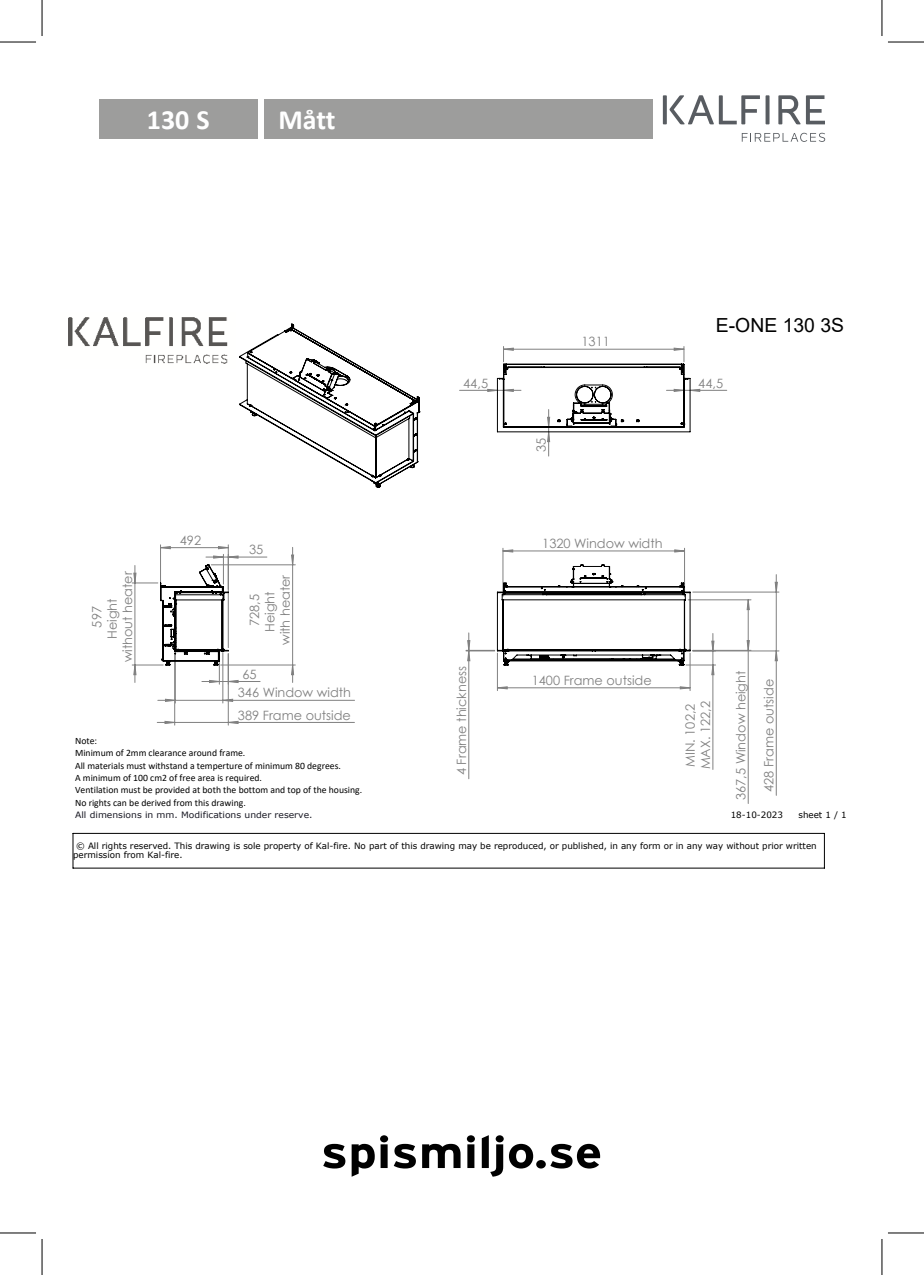
<style>
.page{position:relative;width:924px;height:1275px;background:#fff}
.page>*{position:absolute;margin:0;border:0;box-sizing:border-box;transform-origin:0 0}
.t1{font:700 28px "Calibri";color:#fff}
.t2{font:19.4px "Arial";color:#000}
.t3{font:12.8px/15.2px "Century Gothic";color:#808080;text-align:center}
.t4{font:9.6px/12.4px "Calibri";color:#000}
.t5{font:8.8px/8.8px "Verdana";color:#000}
.t6{font:8.8px "Verdana";color:#191924;scale:1.05 1}
</style>
<div class="page">
<div style="left:264px;top:99px;width:389px;height:39px;background:#9d9d9c"></div>
<div style="left:99px;top:99px;width:158px;height:39px;background:#9d9d9c"></div>
<svg style="left:765px;top:95px;width:4px;height:29px"></svg>
<svg style="left:662px;top:95px;width:4px;height:29px"></svg>
<svg style="left:669px;top:95px;width:90px;height:29px"></svg>
<svg style="left:778px;top:95px;width:46px;height:29px"></svg>
<svg style="left:741px;top:133px;width:83px;height:9px"></svg>
<img style="left:68px;top:317px;width:44px;height:29px">
<img style="left:112px;top:317px;width:579px;height:407px">
<hr style="left:73px;top:833px;width:1px;height:35px;background:#000">
<hr style="left:73px;top:833px;width:751px;height:1px;background:#000">
<hr style="left:823px;top:833px;width:1px;height:35px;background:#000">
<hr style="left:73px;top:867px;width:751px;height:1px;background:#000">
<hr style="left:160px;top:545px;width:1px;height:39px;background:#808080">
<hr style="left:228px;top:653px;width:1px;height:72px;background:#808080">
<hr style="left:174px;top:653px;width:1px;height:72px;background:#808080">
<hr style="left:228px;top:722px;width:126px;height:1px;background:#808080">
<hr style="left:689px;top:390px;width:37px;height:1px;background:#808080">
<hr style="left:747px;top:650px;width:1px;height:153px;background:#808080">
<hr style="left:712px;top:665px;width:1px;height:104px;background:#808080">
<hr style="left:468px;top:651px;width:1px;height:128px;background:#808080">
<hr style="left:692px;top:592px;width:86px;height:1px;background:#808080">
<hr style="left:692px;top:650px;width:86px;height:1px;background:#808080">
<hr style="left:775px;top:651px;width:1px;height:144px;background:#808080">
<hr style="left:689px;top:653px;width:1px;height:37px;background:#808080">
<svg style="left:238px;top:689px;width:446px;height:12px"></svg>
<svg style="left:689px;top:456px;width:88px;height:205px"></svg>
<svg style="left:213px;top:389px;width:476px;height:300px"></svg>
<svg style="left:466px;top:564px;width:249px;height:102px"></svg>
<svg style="left:132px;top:546px;width:106px;height:178px"></svg>
<svg style="left:496px;top:346px;width:204px;height:110px"></svg>
<svg style="left:238px;top:323px;width:182px;height:165px"></svg>
<svg style="left:323px;top:1143px;width:22px;height:25px"></svg>
<svg style="left:351px;top:1143px;width:23px;height:33px"></svg>
<svg style="left:380px;top:1135px;width:35px;height:33px"></svg>
<svg style="left:422px;top:1143px;width:38px;height:25px"></svg>
<svg style="left:466px;top:1135px;width:8px;height:33px"></svg>
<svg style="left:481px;top:1135px;width:119px;height:41px"></svg>
<hr style="left:0;top:42px;width:36px;height:1px;background:#000">
<hr style="left:887px;top:42px;width:36px;height:1px;background:#000">
<hr style="left:0;top:1232px;width:36px;height:1px;background:#000">
<hr style="left:887px;top:1232px;width:36px;height:1px;background:#000">
<hr style="left:42px;top:0;width:1px;height:36px;background:#000">
<hr style="left:42px;top:1239px;width:1px;height:36px;background:#000">
<hr style="left:881px;top:0;width:1px;height:36px;background:#000">
<hr style="left:881px;top:1239px;width:1px;height:36px;background:#000">
<h1 class="t1" style="left:147px;top:100px;width:64px">130 S</h1>
<h1 class="t1" style="left:278px;top:100px;width:58px">Mått</h1>
<h3 class="t3" style="left:180px;top:532px;width:23px">492</h3>
<h3 class="t3" style="left:249px;top:542px;width:16px">35</h3>
<h3 class="t3" style="left:89px;top:662px;width:93px;rotate:-90deg">597<br>Height<br>without heater</h3>
<h3 class="t3" style="left:247px;top:645px;width:72px;rotate:-90deg">728,5<br>Height<br>with heater</h3>
<h3 class="t3" style="left:238px;top:664px;width:115px;line-height:18.8px;text-align:left;text-indent:5px">65<br>346 Window width</h3>
<h3 class="t3" style="left:238px;top:707px;width:114px">389 Frame outside</h3>
<p class="t4" style="left:75px;top:734px;width:288px">Note:<br>Minimum of 2mm clearance around frame.<br>All materials must withstand a temperture of minimum 80 degrees.<br>A minimum of 100 cm2 of free area is required.<br>Ventilation must be provided at both the bottom and top of the housing.<br>No rights can be derived from this drawing.</p>
<h3 class="t3" style="left:581px;top:334px;width:30px">1311</h3>
<h2 class="t2" style="left:715px;top:311px;width:130px">E-ONE 130 3S</h2>
<h3 class="t3" style="left:463px;top:375px;width:26px">44,5</h3>
<h3 class="t3" style="left:698px;top:375px;width:26px">44,5</h3>
<h3 class="t3" style="left:533px;top:452px;width:16px;rotate:-90deg">35</h3>
<h3 class="t3" style="left:453px;top:775px;width:110px;rotate:-90deg">4 Frame thickness</h3>
<h3 class="t3" style="left:542px;top:536px;width:122px">1320 Window width</h3>
<h3 class="t3" style="left:531px;top:672px;width:121px">1400 Frame outside</h3>
<h3 class="t3" style="left:682px;top:769px;width:70px;text-align:left;rotate:-90deg">MIN. 102,2<br>MAX. 122,2</h3>
<h3 class="t3" style="left:726px;top:800px;width:131px;line-height:28px;rotate:-90deg">367,5 Window height<br>428 Frame outside</h3>
<p class="t6" style="left:75px;top:808px;width:227px">All dimensions in mm. Modifications under reserve.</p>
<p class="t5" style="left:730px;top:810px;width:54px">18-10-2023</p>
<p class="t5" style="left:798px;top:810px;width:50px">sheet 1 / 1</p>
<p class="t5" style="left:73px;top:841px;width:744px;text-indent:3px">© All rights reserved. This drawing is sole property of Kal-fire. No part of this drawing may be reproduced, or published, in any form or in any way without prior written permission from Kal-fire.</p>
</div>
